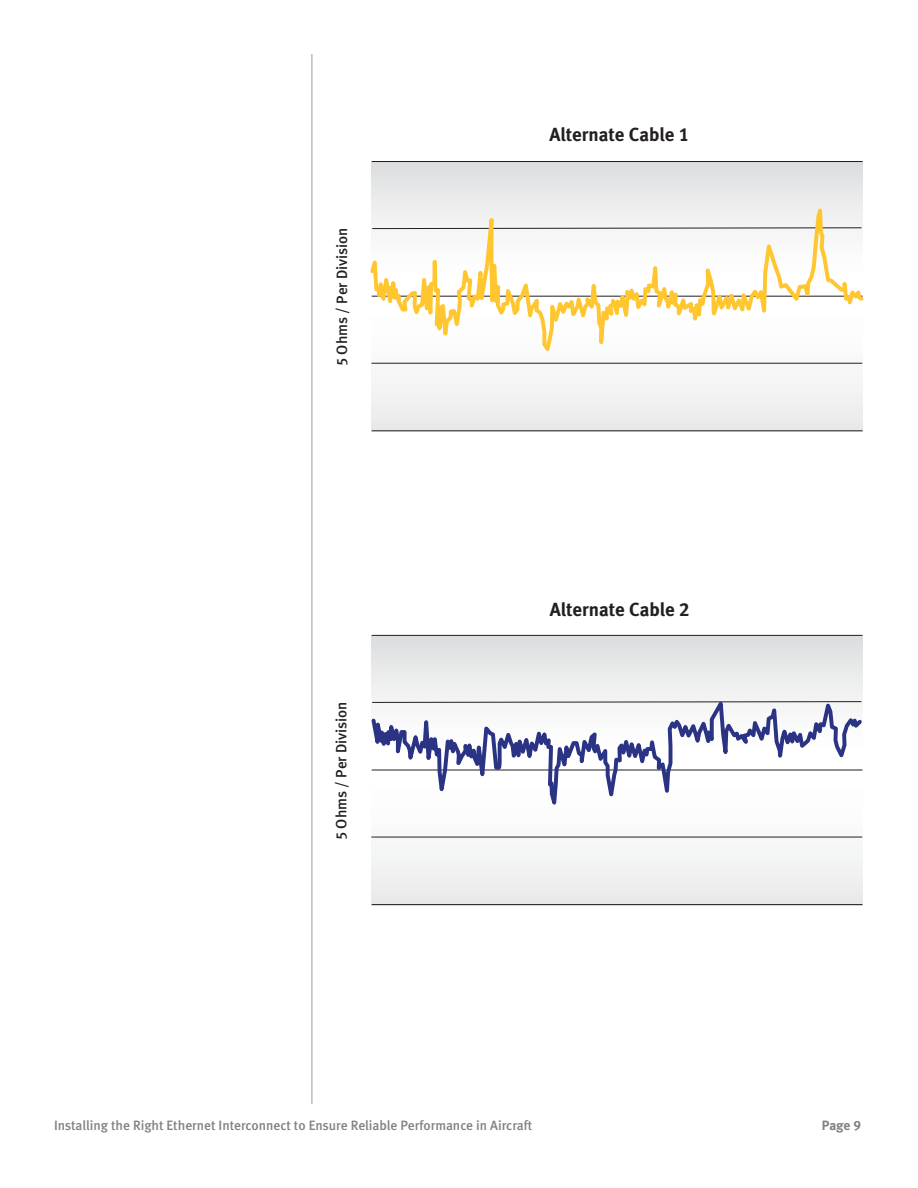
<style>
.page{position:relative;width:918px;height:1188px;background:#fff}
.page>*{position:absolute;margin:0;border:0;box-sizing:border-box;transform-origin:0 0}
.t1{font:18.9px "Meta Bold LF";color:#231f20}
.t2{font:15px "Meta Medium LF";color:#231f20}
.t3{font:13.5px "Meta Medium LF";color:#808285}
.t4{font:13.5px "Meta Bold LF";color:#808285}
</style>
<div class="page">
<svg style="left:371px;top:635px;width:492px;height:270px"></svg>
<svg style="left:371px;top:661px;width:492px;height:165px"></svg>
<svg style="left:370px;top:161px;width:494px;height:271px"></svg>
<hr style="left:312px;top:54px;width:1px;height:1050px;background:#a2998b">
<p class="t2" style="left:333px;top:366px;width:140px;rotate:-90deg">5 Ohms / Per Division</p>
<p class="t2" style="left:333px;top:840px;width:140px;rotate:-90deg">5 Ohms / Per Division</p>
<h1 class="t1" style="left:550px;top:124px;width:141px">Alternate Cable 1</h1>
<h1 class="t1" style="left:550px;top:598px;width:141px">Alternate Cable 2</h1>
<p class="t3" style="left:54px;top:1118px;width:480px">Installing the Right Ethernet Interconnect to Ensure Reliable Performance in Aircraft</p>
<p class="t4" style="left:822px;top:1118px;width:41px">Page 9</p>
</div>
